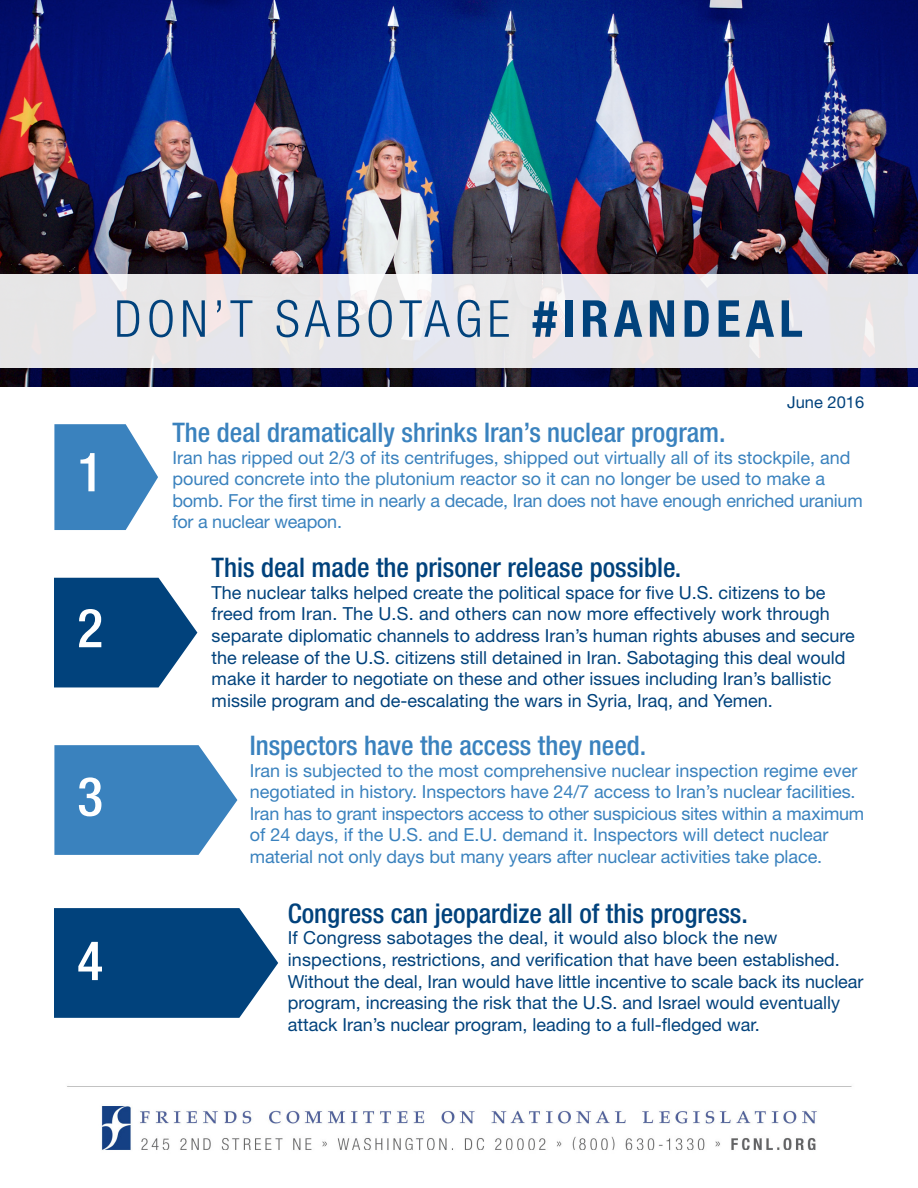
<style>
.page{position:relative;width:918px;height:1188px;background:#fff}
.page>*{position:absolute;margin:0;border:0;box-sizing:border-box;transform-origin:0 0}
.t1{font:500 condensed 54px "Helvetica Neue LT Std";color:#fff}
.t2{font:300 condensed 51px "Helvetica Neue LT Std";letter-spacing:.1em;color:#01427c}
.t3{font:500 condensed 27px "Helvetica Neue LT Std";color:#3a82be}
.t4{font:500 condensed 27px "Helvetica Neue LT Std";color:#01427c}
.t5{font:18px/21.6px "Helvetica Neue LT Std";color:#01427c}
.t6{font:18px/21.6px "Helvetica Neue LT Std";color:#3a82be}
.t7{font:16.5px "Helvetica Neue LT Std";color:#01427c}
.s1{font-weight:700}
</style>
<div class="page">
<img style="left:0;top:0;width:918px;height:387px">
<img style="left:67px;top:1086px;width:785px;height:64px">
<svg style="left:54px;top:424px;width:104px;height:106px;background:#5995c8"></svg>
<svg style="left:54px;top:578px;width:143px;height:109px;background:#225b8d"></svg>
<svg style="left:54px;top:745px;width:183px;height:110px;background:#4f8fc5"></svg>
<svg style="left:54px;top:908px;width:224px;height:110px;background:#165287"></svg>
<svg style="left:0;top:274px;width:918px;height:94px;background:#e7e6e9"></svg>
<p class="t2" style="left:114px;top:290px;width:690px">DON’T SABOTAGE <span class="s1">#IRANDEAL</span></p>
<p class="t1" style="left:77px;top:440px;width:27px">1</p>
<p class="t1" style="left:77px;top:596px;width:27px">2</p>
<p class="t1" style="left:77px;top:764px;width:27px">3</p>
<p class="t1" style="left:77px;top:929px;width:27px">4</p>
<p class="t7" style="left:787px;top:392px;width:79px">June 2016</p>
<p class="t3" style="left:172px;top:416px;width:555px">The deal dramatically shrinks Iran’s nuclear program.</p>
<p class="t6" style="left:172px;top:446px;width:692px">Iran has ripped out 2/3 of its centrifuges, shipped out virtually all of its stockpile, and poured concrete into the plutonium reactor so it can no longer be used to make a bomb. For the first time in nearly a decade, Iran does not have enough enriched uranium for a nuclear weapon.</p>
<p class="t4" style="left:212px;top:551px;width:471px">This deal made the prisoner release possible.</p>
<p class="t5" style="left:212px;top:581px;width:645px">The nuclear talks helped create the political space for five U.S. citizens to be freed from Iran. The U.S. and others can now more effectively work through separate diplomatic channels to address Iran’s human rights abuses and secure the release of the U.S. citizens still detained in Iran. Sabotaging this deal would make it harder to negotiate on these and other issues including Iran’s ballistic missile program and de-escalating the wars in Syria, Iraq, and Yemen.</p>
<p class="t3" style="left:250px;top:729px;width:398px">Inspectors have the access they need.</p>
<p class="t6" style="left:250px;top:759px;width:616px">Iran is subjected to the most comprehensive nuclear inspection regime ever negotiated in history. Inspectors have 24/7 access to Iran’s nuclear facilities.<br>Iran has to grant inspectors access to other suspicious sites within a maximum of 24 days, if the U.S. and E.U. demand it. Inspectors will detect nuclear material not only days but many years after nuclear activities take place.</p>
<p class="t4" style="left:288px;top:897px;width:462px">Congress can jeopardize all of this progress.</p>
<p class="t5" style="left:288px;top:927px;width:491px">If Congress sabotages the deal, it would also block the new</p>
<p class="t5" style="left:288px;top:949px;width:577px">inspections, restrictions, and verification that have been established.<br>Without the deal, Iran would have little incentive to scale back its nuclear program, increasing the risk that the U.S. and Israel would eventually attack Iran’s nuclear program, leading to a full-fledged war.</p>
</div>
